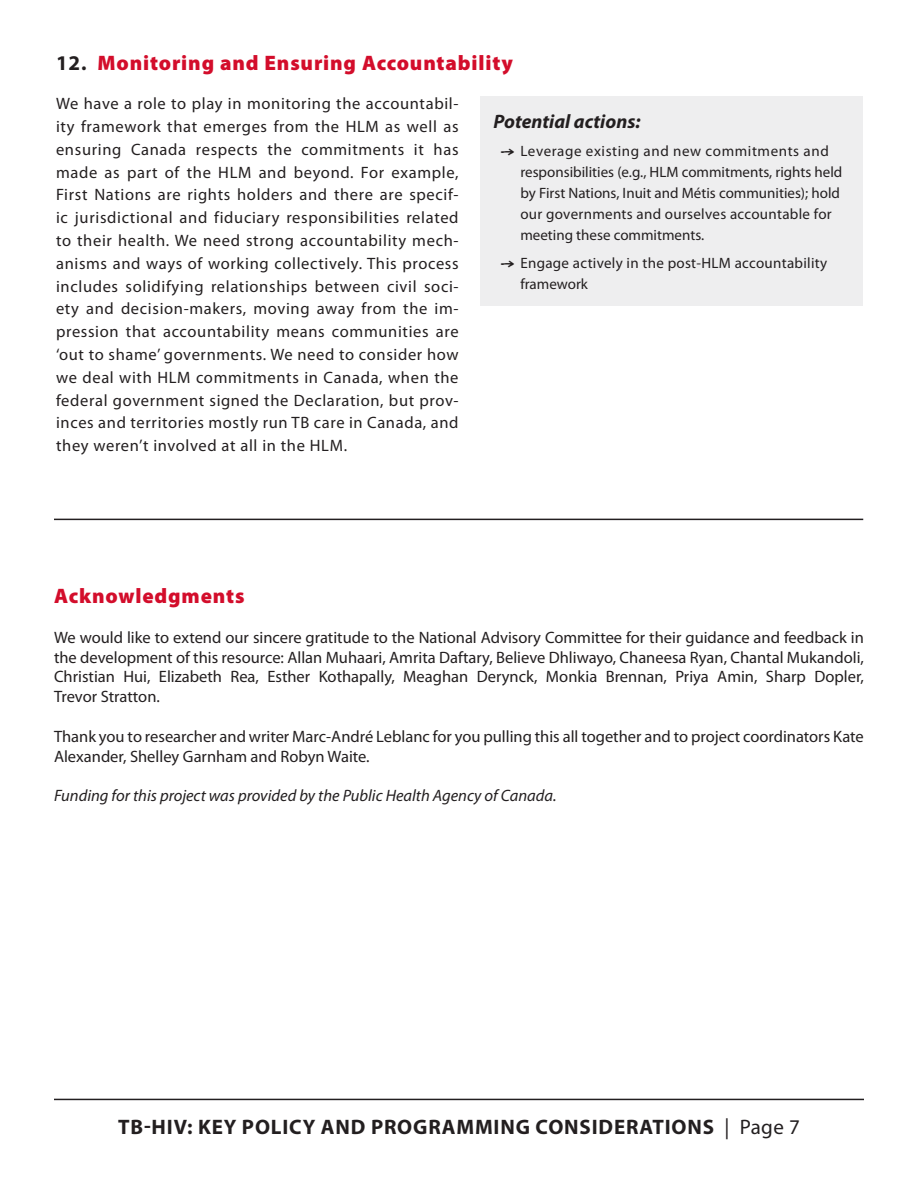
<style>
.page{position:relative;width:918px;height:1188px;background:#fff}
.page>*{position:absolute;margin:0;border:0;box-sizing:border-box;transform-origin:0 0}
.t1{font:900 21px "Myriad Pro";letter-spacing:.04em;color:#d30d2b}
.t2{font:700 21px "Myriad Pro";letter-spacing:.04em;color:#231f20}
.t3{font:italic 700 19.5px "Myriad Pro";color:#231f20}
.t4{font:16.5px/22.8px "Myriad Pro";color:#231f20;text-align:justify}
.t5{font:italic 16.5px "Myriad Pro";color:#231f20}
.t6{font:15px/21px "Myriad Pro";letter-spacing:.01em;color:#231f20}
.s1{font-weight:700;color:#231f20}
.s2{font-family:"Segoe Script";font-weight:700}
.s3{font-weight:400}
</style>
<div class="page">
<hr style="left:54px;top:1099px;width:810px;height:1px;background:#231f20">
<div style="left:481px;top:97px;width:382px;height:209px;background:#eeeeef"></div>
<hr style="left:54px;top:519px;width:809px;height:1px;background:#231f20">
<p class="t1" style="left:56px;top:51px;width:458px"><span class="s1">12.</span> Monitoring and Ensuring Accountability</p>
<p class="t4" style="left:56px;top:93px;width:404px">We have a role to play in monitoring the accountabil&shy;ity framework that emerges from the HLM as well as ensuring Canada respects the commitments it has made as part of the HLM and beyond. For example, First Nations are rights holders and there are specif&shy;ic jurisdictional and fiduciary responsibilities related to their health. We need strong accountability mech&shy;anisms and ways of working collectively. This process includes solidifying relationships between civil soci&shy;ety and decision-makers, moving away from the im&shy;pression that accountability means communities are ‘out to shame’ governments. We need to consider how we deal with HLM commitments in Canada, when the federal government signed the Declaration, but prov&shy;inces and territories mostly run TB care in Canada, and they weren’t involved at all in the HLM.</p>
<p class="t3" style="left:493px;top:111px;width:149px">Potential actions:</p>
<p class="t6" style="left:520px;top:141px;width:324px;text-indent:-20px"><span class="s2">→</span> Leverage existing and new commitments and responsibilities (e.g., HLM commitments, rights held by First Nations, Inuit and Métis communities); hold our governments and ourselves accountable for meeting these commitments.</p>
<p class="t6" style="left:520px;top:253px;width:308px;text-indent:-20px"><span class="s2">→</span> Engage actively in the post-HLM accountability framework</p>
<p class="t1" style="left:54px;top:584px;width:192px">Acknowledgments</p>
<p class="t4" style="left:54px;top:628px;width:812px;line-height:19.8px">We would like to extend our sincere gratitude to the National Advisory Committee for their guidance and feedback in the development of this resource: Allan Muhaari, Amrita Daftary, Believe Dhliwayo, Chaneesa Ryan, Chantal Mukandoli, Christian Hui, Elizabeth Rea, Esther Kothapally, Meaghan Derynck, Monkia Brennan, Priya Amin, Sharp Dopler, Trevor Stratton.</p>
<p class="t4" style="left:54px;top:727px;width:811px;line-height:19.8px">Thank you to researcher and writer Marc-André Leblanc for you pulling this all together and to project coordinators Kate<br>Alexander, Shelley Garnham and Robyn Waite.</p>
<p class="t5" style="left:54px;top:787px;width:504px">Funding for this project was provided by the Public Health Agency of Canada.</p>
<p class="t2" style="left:118px;top:1115px;width:683px">TB-HIV: KEY POLICY AND PROGRAMMING CONSIDERATIONS <span class="s3">| Page 7</span></p>
</div>
